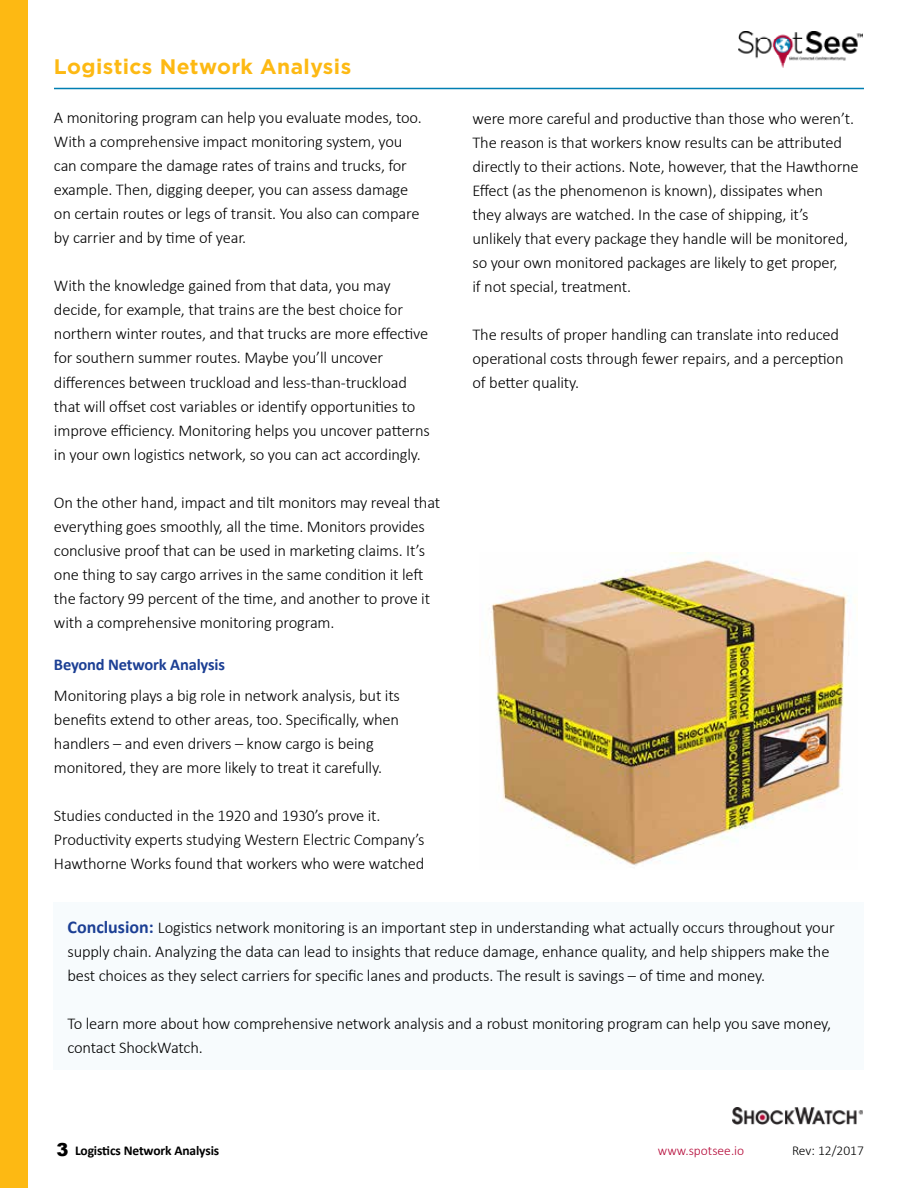
<style>
.page{position:relative;width:918px;height:1188px;background:#fff}
.page>*{position:absolute;margin:0;border:0;box-sizing:border-box;transform-origin:0 0}
.t1{font:700 21px "Gotham";letter-spacing:.02em;color:#fdb913}
.t2{font:300 16.5px/24px "Calibri";letter-spacing:-.01em;color:#000}
.t3{font:700 16.5px "Calibri";letter-spacing:-.01em;color:#1c3f94}
.t4{font:700 13.5px "Calibri";letter-spacing:-.01em;color:#000}
.t5{font:300 13.5px "Calibri";color:#b50938}
.t6{font:300 13.5px "Calibri";color:#000}
.s1{font-weight:700;font-size:18px;color:#1c3f94}
.s2{font-family:"Arial";font-weight:900;font-size:18px}
</style>
<div class="page">
<hr style="left:54px;top:88px;width:810px;height:1px;background:#007fb2">
<img style="left:739px;top:32px;width:123px;height:36px">
<div style="left:0;top:0;width:27px;height:1188px;background:#fdb913"></div>
<div style="left:54px;top:902px;width:810px;height:168px;background:#f7fbfd"></div>
<img style="left:491px;top:553px;width:365px;height:313px">
<img style="left:732px;top:1108px;width:131px;height:17px">
<p class="t1" style="left:54px;top:54px;width:299px">Logistics Network Analysis</p>
<p class="t2" style="left:54px;top:105px;width:370px">A monitoring program can help you evaluate modes, too.<br>With a comprehensive impact monitoring system, you can compare the damage rates of trains and trucks, for example. Then, digging deeper, you can assess damage on certain routes or legs of transit. You also can compare by carrier and by time of year.</p>
<p class="t2" style="left:54px;top:273px;width:377px">With the knowledge gained from that data, you may decide, for example, that trains are the best choice for northern winter routes, and that trucks are more effective for southern summer routes. Maybe you’ll uncover differences between truckload and less-than-truckload that will offset cost variables or identify opportunities to improve efficiency. Monitoring helps you uncover patterns in your own logistics network, so you can act accordingly.</p>
<p class="t2" style="left:54px;top:489px;width:388px">On the other hand, impact and tilt monitors may reveal that everything goes smoothly, all the time. Monitors provides conclusive proof that can be used in marketing claims. It’s one thing to say cargo arrives in the same condition it left the factory 99 percent of the time, and another to prove it with a comprehensive monitoring program.</p>
<p class="t3" style="left:54px;top:654px;width:173px">Beyond Network Analysis</p>
<p class="t2" style="left:54px;top:683px;width:347px">Monitoring plays a big role in network analysis, but its benefits extend to other areas, too. Specifically, when handlers – and even drivers – know cargo is being monitored, they are more likely to treat it carefully.</p>
<p class="t2" style="left:54px;top:803px;width:372px">Studies conducted in the 1920 and 1930’s prove it.<br>Productivity experts studying Western Electric Company’s<br>Hawthorne Works found that workers who were watched</p>
<p class="t2" style="left:473px;top:105px;width:388px">were more careful and productive than those who weren’t.<br>The reason is that workers know results can be attributed directly to their actions. Note, however, that the Hawthorne Effect (as the phenomenon is known), dissipates when<br>they always are watched. In the case of shipping, it’s unlikely that every package they handle will be monitored, so your own monitored packages are likely to get proper,<br>if not special, treatment.</p>
<p class="t2" style="left:473px;top:321px;width:373px">The results of proper handling can translate into reduced operational costs through fewer repairs, and a perception of better quality.</p>
<p class="t2" style="left:67px;top:914px;width:769px"><span class="s1">Conclusion:</span> Logistics network monitoring is an important step in understanding what actually occurs throughout your supply chain. Analyzing the data can lead to insights that reduce damage, enhance quality, and help shippers make the best choices as they select carriers for specific lanes and products. The result is savings – of time and money.</p>
<p class="t2" style="left:67px;top:1010px;width:765px">To learn more about how comprehensive network analysis and a robust monitoring program can help you save money, contact ShockWatch.</p>
<p class="t4" style="left:56px;top:1142px;width:164px"><span class="s2">3</span> Logistics Network Analysis</p>
<p class="t5" style="left:658px;top:1142px;width:88px">www.spotsee.io</p>
<p class="t6" style="left:792px;top:1142px;width:73px">Rev: 12/2017</p>
</div>
